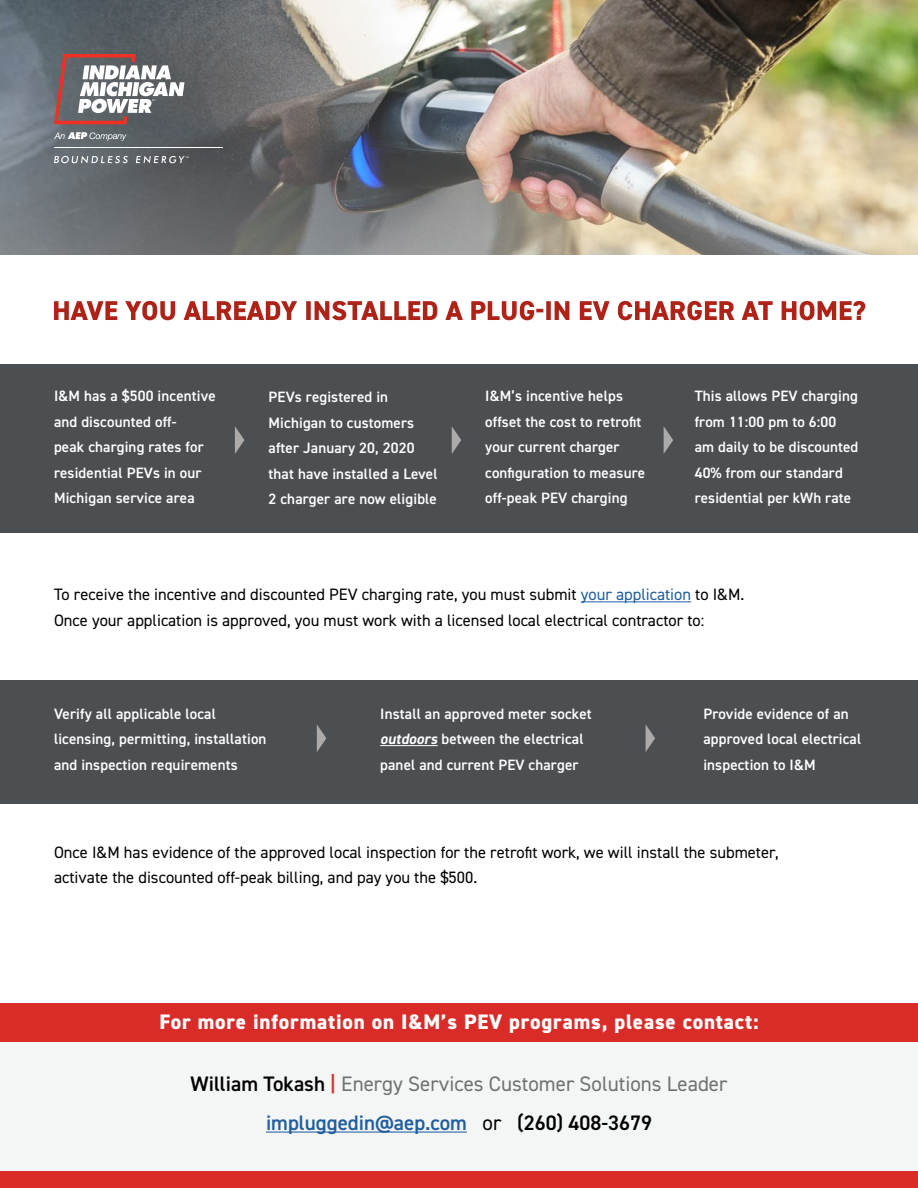
<style>
.page{position:relative;width:918px;height:1188px;background:#fff}
.page>*{position:absolute;margin:0;border:0;box-sizing:border-box;transform-origin:0 0}
.t1{font:21px/39px "DIN2014";color:#707272;text-align:center}
.t2{font:800 21px "DIN2014";letter-spacing:.04em;color:#fff}
.t3{font:16.5px/25.5px "DIN2014";color:#000}
.t4{font:600 15px/25.5px "DIN2014";letter-spacing:.01em;color:#fff}
.s1{color:#215e9e}
.s2{font-weight:700;font-style:italic}
.s3{font-weight:600;color:#000}
.s4{font-weight:600;color:#d92b27}
.s5{font-weight:600;color:#215e9e}
.s6{color:#000}
</style>
<div class="page">
<div style="left:0;top:1040px;width:918px;height:138px;background:#f4f5f5"></div>
<div style="left:0;top:1003px;width:918px;height:39px;background:#d92b27"></div>
<div style="left:0;top:1172px;width:918px;height:16px;background:#d92b27"></div>
<hr style="left:266px;top:1132px;width:201px;height:1px;background:#215e9e">
<img style="left:0;top:0;width:918px;height:254px">
<svg style="left:54px;top:132px;width:72px;height:9px"></svg>
<img style="left:54px;top:147px;width:169px;height:1px">
<svg style="left:54px;top:156px;width:74px;height:7px"></svg>
<svg style="left:136px;top:156px;width:53px;height:7px"></svg>
<svg style="left:54px;top:54px;width:131px;height:70px"></svg>
<svg style="left:54px;top:301px;width:811px;height:19px"></svg>
<div style="left:0;top:364px;width:918px;height:169px;background:#4c4f51"></div>
<div style="left:0;top:680px;width:918px;height:123px;background:#4c4f51"></div>
<hr style="left:380px;top:745px;width:58px;height:1px;background:#fff">
<svg style="left:235px;top:426px;width:9px;height:28px"></svg>
<svg style="left:317px;top:725px;width:9px;height:27px"></svg>
<svg style="left:452px;top:427px;width:9px;height:27px"></svg>
<svg style="left:646px;top:725px;width:9px;height:26px"></svg>
<svg style="left:664px;top:427px;width:9px;height:26px"></svg>
<hr style="left:581px;top:601px;width:110px;height:1px;background:#215e9e">
<p class="t4" style="left:54px;top:383px;width:163px">I&amp;M has a $500 incentive and discounted off-<br>peak charging rates for residential PEVs in our<br>Michigan service area</p>
<p class="t4" style="left:269px;top:384px;width:171px">PEVs registered in<br>Michigan to customers after January 20, 2020 that have installed a Level<br>2 charger are now eligible</p>
<p class="t4" style="left:485px;top:383px;width:161px">I&amp;M’s incentive helps offset the cost to retrofit your current charger configuration to measure off-peak PEV charging</p>
<p class="t4" style="left:695px;top:383px;width:165px">This allows PEV charging from 11:00 pm to 6:00 am daily to be discounted<br>40% from our standard residential per kWh rate</p>
<p class="t3" style="left:54px;top:581px;width:692px">To receive the incentive and discounted PEV charging rate, you must submit <span class="s1">your application</span> to I&amp;M.<br>Once your application is approved, you must work with a licensed local electrical contractor to:</p>
<p class="t4" style="left:54px;top:700px;width:214px">Verify all applicable local licensing, permitting, installation and inspection requirements</p>
<p class="t4" style="left:380px;top:700px;width:213px">Install an approved meter socket <span class="s2">outdoors</span> between the electrical panel and current PEV charger</p>
<p class="t4" style="left:703px;top:700px;width:159px">Provide evidence of an approved local electrical inspection to I&amp;M</p>
<p class="t3" style="left:54px;top:839px;width:726px">Once I&amp;M has evidence of the approved local inspection for the retrofit work, we will install the submeter, activate the discounted off-peak billing, and pay you the $500.</p>
<h1 class="t2" style="left:159px;top:1008px;width:601px">For more information on I&amp;M’s PEV programs, please contact:</h1>
<h1 class="t1" style="left:191px;top:1064px;width:538px"><span class="s3">William Tokash</span> <span class="s4">|</span> Energy Services Customer Solutions Leader <span class="s5">impluggedin@aep.com</span> <span class="s6">or</span> <span class="s3">(260) 408-3679</span></h1>
</div>
